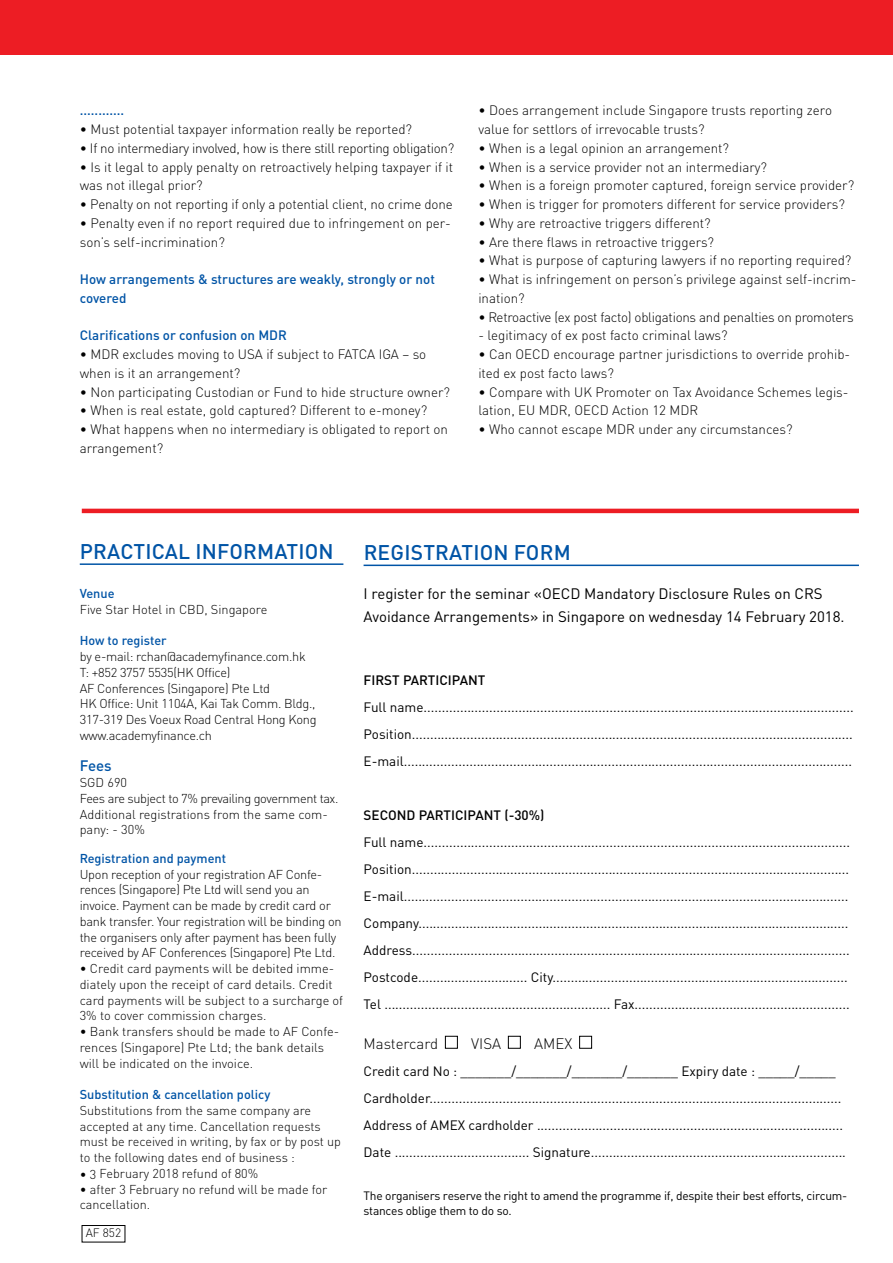
<style>
.page{position:relative;width:893px;height:1263px;background:#fff}
.page>*{position:absolute;margin:0;border:0;box-sizing:border-box;transform-origin:0 0}
.t1{font:500 21px "DIN Pro";letter-spacing:.01em;color:#0054a6}
.t2{font:15px/22.5px "DIN Pro";color:#000}
.t3{font:300 15px "DIN Pro";color:#000}
.t4{font:500 15px "DIN Pro";color:#0054a6}
.t5{font:13.5px/27px "DIN Pro";color:#000}
.t6{font:300 13.5px/18.8px "DIN Pro";color:#000}
.t7{font:300 13.5px "DIN Pro";letter-spacing:-.02em;color:#000}
.t8{font:500 13.5px/18.8px "DIN Pro";color:#0054a6}
.t9{font:500 13.5px "DIN Pro";color:#000}
.t10{font:300 12.75px/15.8px "DIN Pro";letter-spacing:-.015em;color:#000}
.t11{font:500 12.75px "DIN Pro";color:#0054a6}
.t12{font:12px/14.4px "DIN Pro";letter-spacing:-.02em;color:#000}
.t13{font:300 12px "DIN Pro";color:#000}
</style>
<div class="page">
<div style="left:0;top:0;width:893px;height:55px;background:#ed1d24"></div>
<div style="left:82px;top:1225px;width:43px;height:17px;border:1px solid #000"></div>
<hr style="left:364px;top:565px;width:495px;height:1px;background:#0054a6">
<div style="left:445px;top:1036px;width:13px;height:13px;background:#fff;border:1px solid #000"></div>
<div style="left:508px;top:1036px;width:13px;height:13px;background:#fff;border:1px solid #000"></div>
<div style="left:579px;top:1036px;width:13px;height:13px;background:#fff;border:1px solid #000"></div>
<hr style="left:80px;top:563px;width:263px;height:2px;background:#0054a6">
<hr style="left:82px;top:509px;width:777px;height:4px;background:#ed1d24">
<p class="t8" style="left:80px;top:100px;width:46px">............</p>
<p class="t6" style="left:80px;top:119px;width:334px">• Must potential taxpayer information really be reported?</p>
<p class="t7" style="left:80px;top:138px;width:376px">• If no intermediary involved, how is there still reporting obligation?</p>
<p class="t6" style="left:80px;top:156px;width:375px">• Is it legal to apply penalty on retroactively helping taxpayer if it was not illegal prior?</p>
<p class="t6" style="left:80px;top:194px;width:375px">• Penalty on not reporting if only a potential client, no crime done</p>
<p class="t6" style="left:80px;top:212px;width:372px">• Penalty even if no report required due to infringement on per&shy;son’s self-incrimination?</p>
<p class="t8" style="left:80px;top:268px;width:357px">How arrangements &amp; structures are weakly, strongly or not covered</p>
<p class="t8" style="left:80px;top:325px;width:209px">Clarifications or confusion on MDR</p>
<p class="t6" style="left:80px;top:344px;width:348px">• MDR excludes moving to USA if subject to FATCA IGA – so when is it an arrangement?</p>
<p class="t6" style="left:80px;top:381px;width:372px">• Non participating Custodian or Fund to hide structure owner?</p>
<p class="t6" style="left:80px;top:400px;width:349px">• When is real estate, gold captured? Different to e-money?</p>
<p class="t6" style="left:80px;top:419px;width:370px">• What happens when no intermediary is obligated to report on arrangement?</p>
<p class="t6" style="left:478px;top:100px;width:355px">• Does arrangement include Singapore trusts reporting zero value for settlors of irrevocable trusts?</p>
<p class="t6" style="left:478px;top:137px;width:252px">• When is a legal opinion an arrangement?</p>
<p class="t6" style="left:478px;top:156px;width:290px">• When is a service provider not an intermediary?</p>
<p class="t6" style="left:478px;top:175px;width:377px">• When is a foreign promoter captured, foreign service provider?</p>
<p class="t6" style="left:478px;top:194px;width:368px">• When is trigger for promoters different for service providers?</p>
<p class="t6" style="left:478px;top:212px;width:234px">• Why are retroactive triggers different?</p>
<p class="t6" style="left:478px;top:231px;width:237px">• Are there flaws in retroactive triggers?</p>
<p class="t6" style="left:478px;top:250px;width:375px">• What is purpose of capturing lawyers if no reporting required?</p>
<p class="t6" style="left:478px;top:269px;width:380px">• What is infringement on person’s privilege against self-incrim&shy;ination?</p>
<p class="t7" style="left:478px;top:306px;width:377px">• Retroactive (ex post facto) obligations and penalties on promoters</p>
<p class="t6" style="left:478px;top:325px;width:251px">- legitimacy of ex post facto criminal laws?</p>
<p class="t6" style="left:478px;top:344px;width:373px">• Can OECD encourage partner jurisdictions to override prohib&shy;ited ex post facto laws?</p>
<p class="t6" style="left:478px;top:381px;width:372px">• Compare with UK Promoter on Tax Avoidance Schemes legis&shy;lation, EU MDR, OECD Action 12 MDR</p>
<p class="t6" style="left:478px;top:419px;width:316px">• Who cannot escape MDR under any circumstances?</p>
<h1 class="t1" style="left:80px;top:535px;width:255px">PRACTICAL INFORMATION</h1>
<p class="t11" style="left:80px;top:583px;width:36px">Venue</p>
<p class="t10" style="left:80px;top:600px;width:189px">Five Star Hotel in CBD, Singapore</p>
<p class="t11" style="left:80px;top:630px;width:88px">How to register</p>
<p class="t10" style="left:80px;top:647px;width:238px">by e-mail: rchan@academyfinance.com.hk T: +852 3757 5535(HK Office)<br>AF Conferences (Singapore) Pte Ltd<br>HK Office: Unit 1104A, Kai Tak Comm. Bldg., 317-319 Des Voeux Road Central Hong Kong www.academyfinance.ch</p>
<p class="t4" style="left:80px;top:754px;width:33px">Fees</p>
<p class="t10" style="left:80px;top:773px;width:260px">SGD 690<br>Fees are subject to 7% prevailing government tax.<br>Additional registrations from the same com&shy;pany: - 30%</p>
<p class="t11" style="left:80px;top:848px;width:148px">Registration and payment</p>
<p class="t10" style="left:80px;top:865px;width:263px">Upon reception of your registration AF Confe&shy;rences (Singapore) Pte Ltd will send you an invoice. Payment can be made by credit card or bank transfer. Your registration will be binding on the organisers only after payment has been fully received by AF Conferences (Singapore) Pte Ltd.</p>
<p class="t10" style="left:80px;top:959px;width:265px">• Credit card payments will be debited imme&shy;diately upon the receipt of card details. Credit card payments will be subject to a surcharge of 3% to cover commission charges.</p>
<p class="t10" style="left:80px;top:1022px;width:261px">• Bank transfers should be made to AF Confe&shy;rences (Singapore) Pte Ltd; the bank details will be indicated on the invoice.</p>
<p class="t11" style="left:80px;top:1084px;width:192px">Substitution &amp; cancellation policy</p>
<p class="t10" style="left:80px;top:1101px;width:263px">Substitutions from the same company are accepted at any time. Cancellation requests must be received in writing, by fax or by post up to the following dates end of business :</p>
<p class="t10" style="left:80px;top:1164px;width:180px">• 3 February 2018 refund of 80%</p>
<p class="t10" style="left:80px;top:1180px;width:249px">• after 3 February no refund will be made for cancellation.</p>
<p class="t13" style="left:86px;top:1223px;width:37px">AF 852</p>
<h1 class="t1" style="left:364px;top:536px;width:209px">REGISTRATION FORM</h1>
<p class="t2" style="left:364px;top:581px;width:482px">I register for the seminar «OECD Mandatory Disclosure Rules on CRS<br>Avoidance Arrangements» in Singapore on wednesday 14 February 2018.</p>
<p class="t9" style="left:364px;top:669px;width:123px">FIRST PARTICIPANT</p>
<p class="t5" style="left:364px;top:692px;width:492px;text-align:justify">Full name......................................................................................................................<br>Position.........................................................................................................................<br>E-mail...........................................................................................................................</p>
<p class="t9" style="left:364px;top:804px;width:182px">SECOND PARTICIPANT (-30%)</p>
<p class="t5" style="left:364px;top:827px;width:488px">Full name.....................................................................................................................<br>Position........................................................................................................................<br>E-mail..........................................................................................................................<br>Company......................................................................................................................<br>Address........................................................................................................................<br>Postcode.............................. City.................................................................................<br>Tel .............................................................. Fax...........................................................</p>
<p class="t3" style="left:364px;top:1032px;width:76px">Mastercard</p>
<p class="t3" style="left:471px;top:1032px;width:31px">VISA</p>
<p class="t3" style="left:534px;top:1032px;width:40px">AMEX</p>
<p class="t5" style="left:364px;top:1056px;width:484px">Credit card No : _______/_______/_______/_______ Expiry date : _____/_____ Cardholder.................................................................................................................<br>Address of AMEX cardholder ....................................................................................<br>Date ..................................... Signature......................................................................</p>
<p class="t12" style="left:364px;top:1187px;width:485px">The organisers reserve the right to amend the programme if, despite their best efforts, circum&shy;stances oblige them to do so.</p>
</div>
